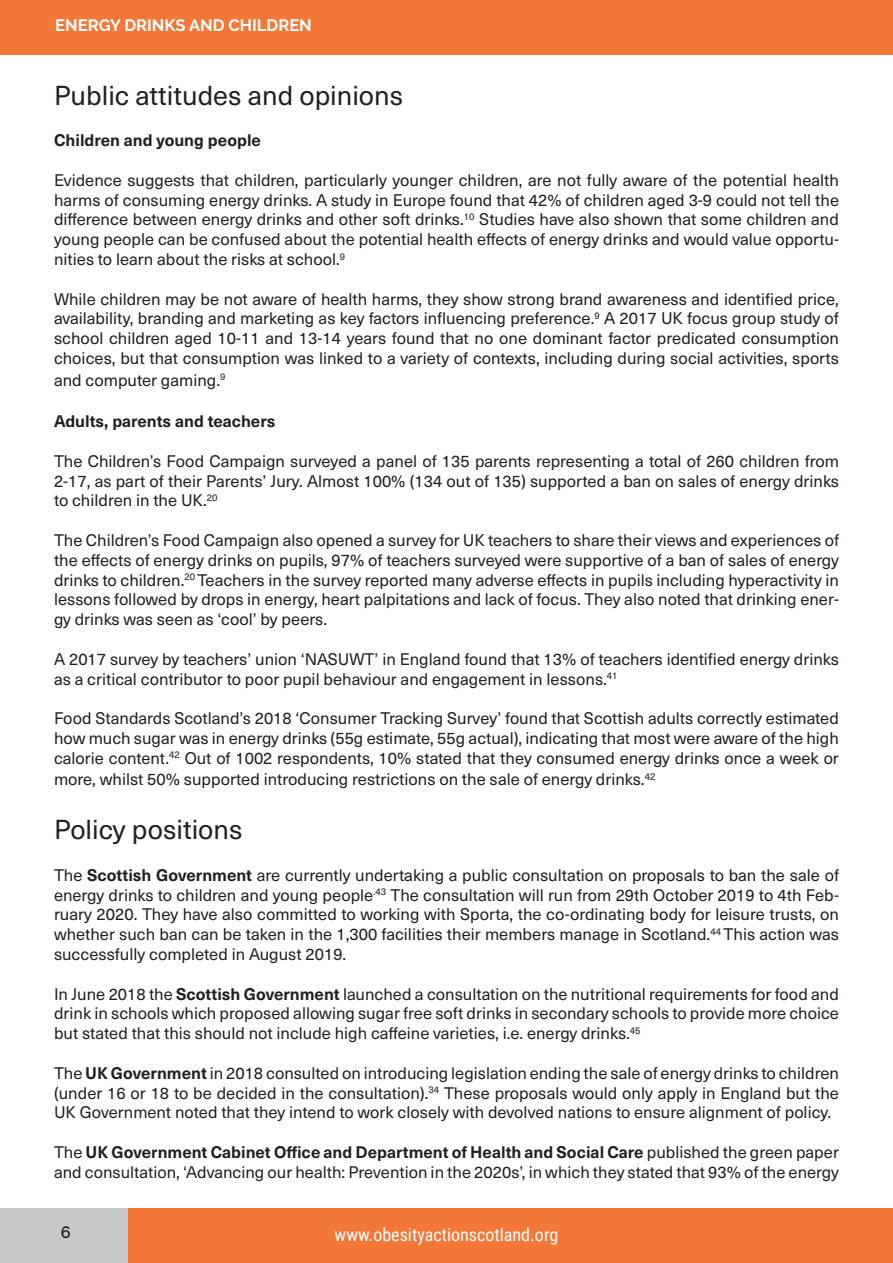
<style>
.page{position:relative;width:893px;height:1263px;background:#fff}
.page>*{position:absolute;margin:0;border:0;box-sizing:border-box;transform-origin:0 0}
.t1{font:27px "Neue Haas Unica W1 G";color:#231f20}
.t2{font:18px "Roboto Condensed";color:#fff}
.t3{font:16.5px/19.8px "Neue Haas Unica W1 G";color:#231f20;text-align:justify}
.t4{font:700 16.5px "Neue Haas Unica W1 G";color:#231f20}
.Section_Header_-_Ali{font:700 16.5px "Raleway";color:#fff}
.t5{font:600 16.5px "Raleway";color:#231f20}
.s1{font-weight:700}
</style>
<div class="page">
<div style="left:0;top:0;width:893px;height:54px;background:#f37736"></div>
<div style="left:127px;top:1209px;width:766px;height:54px;background:#f37736"></div>
<div style="left:0;top:1209px;width:127px;height:54px;background:#c7c8ca"></div>
<p class="Section_Header_-_Ali" style="left:55px;top:16px;width:258px">ENERGY DRINKS AND CHILDREN</p>
<p class="t1" style="left:54px;top:75px;width:351px">Public attitudes and opinions</p>
<p class="t4" style="left:54px;top:128px;width:209px">Children and young people</p>
<p class="t3" style="left:54px;top:169px;width:787px">Evidence suggests that children, particularly younger children, are not fully aware of the potential health harms of consuming energy drinks. A study in Europe found that 42% of children aged 3-9 could not tell the difference between energy drinks and other soft drinks.<sup>10</sup> Studies have also shown that some children and young people can be confused about the potential health effects of energy drinks and would value opportu&shy;nities to learn about the risks at school.<sup>9</sup></p>
<p class="t3" style="left:54px;top:288px;width:786px">While children may be not aware of health harms, they show strong brand awareness and identified price, availability, branding and marketing as key factors influencing preference.<sup>9</sup> A 2017 UK focus group study of school children aged 10-11 and 13-14 years found that no one dominant factor predicated consumption choices, but that consumption was linked to a variety of contexts, including during social activities, sports</p>
<p class="t3" style="left:54px;top:369px;width:173px">and computer gaming.<sup>9</sup></p>
<p class="t4" style="left:54px;top:409px;width:223px">Adults, parents and teachers</p>
<p class="t3" style="left:54px;top:450px;width:786px">The Children’s Food Campaign surveyed a panel of 135 parents representing a total of 260 children from 2-17, as part of their Parents’ Jury. Almost 100% (134 out of 135) supported a ban on sales of energy drinks to children in the UK.<sup>20</sup></p>
<p class="t3" style="left:54px;top:529px;width:786px">The Children’s Food Campaign also opened a survey for UK teachers to share their views and experiences of the effects of energy drinks on pupils, 97% of teachers surveyed were supportive of a ban of sales of energy drinks to children.<sup>20</sup> Teachers in the survey reported many adverse effects in pupils including hyperactivity in lessons followed by drops in energy, heart palpitations and lack of focus. They also noted that drinking ener&shy;gy drinks was seen as ‘cool’ by peers.</p>
<p class="t3" style="left:54px;top:648px;width:786px">A 2017 survey by teachers’ union ‘NASUWT’ in England found that 13% of teachers identified energy drinks as a critical contributor to poor pupil behaviour and engagement in lessons.<sup>41</sup></p>
<p class="t3" style="left:54px;top:707px;width:786px">Food Standards Scotland’s 2018 ‘Consumer Tracking Survey’ found that Scottish adults correctly estimated how much sugar was in energy drinks (55g estimate, 55g actual), indicating that most were aware of the high calorie content.<sup>42</sup> Out of 1002 respondents, 10% stated that they consumed energy drinks once a week or</p>
<p class="t3" style="left:54px;top:769px;width:603px">more, whilst 50% supported introducing restrictions on the sale of energy drinks.<sup>42</sup></p>
<p class="t1" style="left:54px;top:810px;width:190px">Policy positions</p>
<p class="t3" style="left:54px;top:864px;width:787px">The <span class="s1">Scottish Government</span> are currently undertaking a public consultation on proposals to ban the sale of energy drinks to children and young people<sup>.43</sup> The consultation will run from 29th October 2019 to 4th Feb&shy;ruary 2020. They have also committed to working with Sporta, the co-ordinating body for leisure trusts, on whether such ban can be taken in the 1,300 facilities their members manage in Scotland.<sup>44</sup> This action was successfully completed in August 2019.</p>
<p class="t3" style="left:54px;top:983px;width:786px">In June 2018 the <span class="s1">Scottish Government</span> launched a consultation on the nutritional requirements for food and drink in schools which proposed allowing sugar free soft drinks in secondary schools to provide more choice but stated that this should not include high caffeine varieties, i.e. energy drinks.<sup>45</sup></p>
<p class="t3" style="left:54px;top:1062px;width:786px">The <span class="s1">UK Government</span> in 2018 consulted on introducing legislation ending the sale of energy drinks to children (under 16 or 18 to be decided in the consultation).<sup>34</sup> These proposals would only apply in England but the UK Government noted that they intend to work closely with devolved nations to ensure alignment of policy.</p>
<p class="t3" style="left:54px;top:1141px;width:786px">The <span class="s1">UK Government Cabinet Office and Department of Health and Social Care</span> published the green paper and consultation, ‘Advancing our health: Prevention in the 2020s’, in which they stated that 93% of the energy</p>
<p class="t5" style="left:61px;top:1223px;width:12px">6</p>
<p class="t2" style="left:335px;top:1222px;width:225px">www.obesityactionscotland.org</p>
</div>
